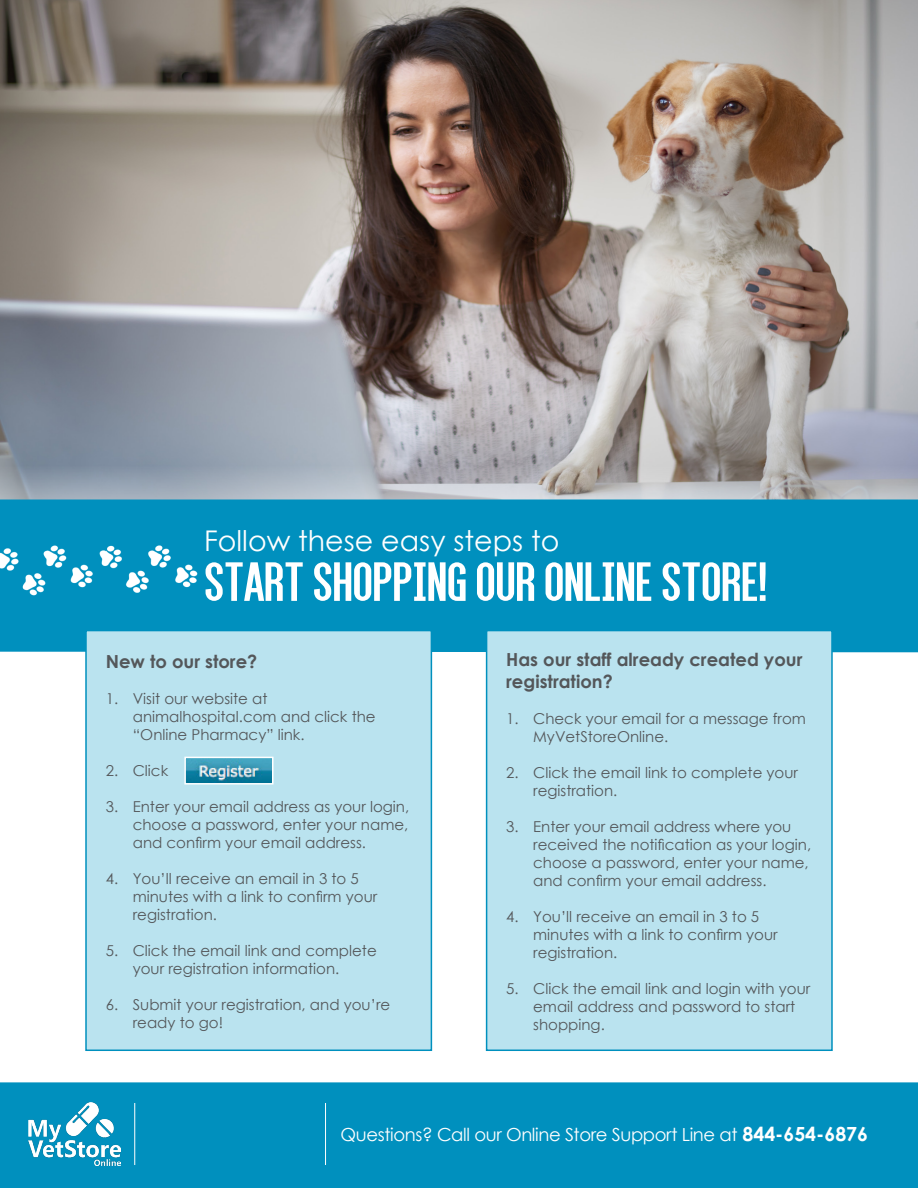
<style>
.page{position:relative;width:918px;height:1188px;background:#fff}
.page>*{position:absolute;margin:0;border:0;box-sizing:border-box;transform-origin:0 0}
.t1{font:58.5px "Alegre Sans";color:#fff}
.t2{font:28.5px "Century Gothic";color:#fff}
.t3{font:700 18px/21.6px "Century Gothic";color:#54575a}
.t4{font:18px "Century Gothic";letter-spacing:-.02em;color:#fff}
.t5{font:15px/18px "Century Gothic";color:#54575a}
.s1{font-weight:700;font-size:19.5px}
</style>
<div class="page">
<img style="left:0;top:0;width:918px;height:500px">
<div style="left:0;top:500px;width:918px;height:152px;background:#0090be"></div>
<div style="left:0;top:1082px;width:918px;height:106px;background:#0090be"></div>
<img style="left:28px;top:1103px;width:93px;height:62px">
<hr style="left:134px;top:1103px;width:1px;height:62px;background:#fff">
<div style="left:486px;top:630px;width:347px;height:421px;background:#bae3ef;border:2px solid #0090be"></div>
<img style="left:0;top:518px;width:211px;height:104px">
<hr style="left:325px;top:1103px;width:1px;height:62px;background:#fff">
<div style="left:86px;top:631px;width:345px;height:419px;background:#bae3ef"></div>
<img style="left:187px;top:760px;width:84px;height:22px">
<div style="left:184px;top:757px;width:90px;height:28px;border:2px solid #fff"></div>
<div style="left:85px;top:630px;width:347px;height:421px;border:2px solid #0090be"></div>
<p class="t2" style="left:204px;top:521px;width:357px">Follow these easy steps to</p>
<p class="t1" style="left:204px;top:547px;width:564px">START SHOPPING OUR ONLINE STORE!</p>
<p class="t3" style="left:106px;top:650px;width:153px">New to our store?</p>
<p class="t5" style="left:133px;top:690px;width:244px;text-indent:-27px">1. Visit our website at animalhospital.com and click the “Online Pharmacy” link.</p>
<p class="t5" style="left:106px;top:762px;width:64px">2. Click</p>
<p class="t5" style="left:133px;top:798px;width:278px;text-align:justify;text-indent:-27px">3. Enter your email address as your login, choose a password, enter your name, and confirm your email address.</p>
<p class="t5" style="left:133px;top:870px;width:246px;text-indent:-27px">4. You’ll receive an email in 3 to 5 minutes with a link to confirm your registration.</p>
<p class="t5" style="left:133px;top:942px;width:246px;text-indent:-27px">5. Click the email link and complete your registration information.</p>
<p class="t5" style="left:133px;top:996px;width:259px;text-indent:-27px">6. Submit your registration, and you’re ready to go!</p>
<p class="t3" style="left:506px;top:648px;width:298px">Has our staff already created your registration?</p>
<p class="t5" style="left:533px;top:709px;width:274px;text-indent:-27px">1. Check your email for a message from<br>MyVetStoreOnline.</p>
<p class="t5" style="left:533px;top:763px;width:266px;text-indent:-27px">2. Click the email link to complete your registration.</p>
<p class="t5" style="left:533px;top:817px;width:279px;text-indent:-27px">3. Enter your email address where you received the notification as your login, choose a password, enter your name, and confirm your email address.</p>
<p class="t5" style="left:533px;top:907px;width:246px;text-indent:-27px">4. You’ll receive an email in 3 to 5 minutes with a link to confirm your registration.</p>
<p class="t5" style="left:533px;top:979px;width:279px;text-indent:-27px">5. Click the email link and login with your email address and password to start shopping.</p>
<p class="t4" style="left:341px;top:1122px;width:529px">Questions? Call our Online Store Support Line at <span class="s1">844-654-6876</span></p>
</div>
